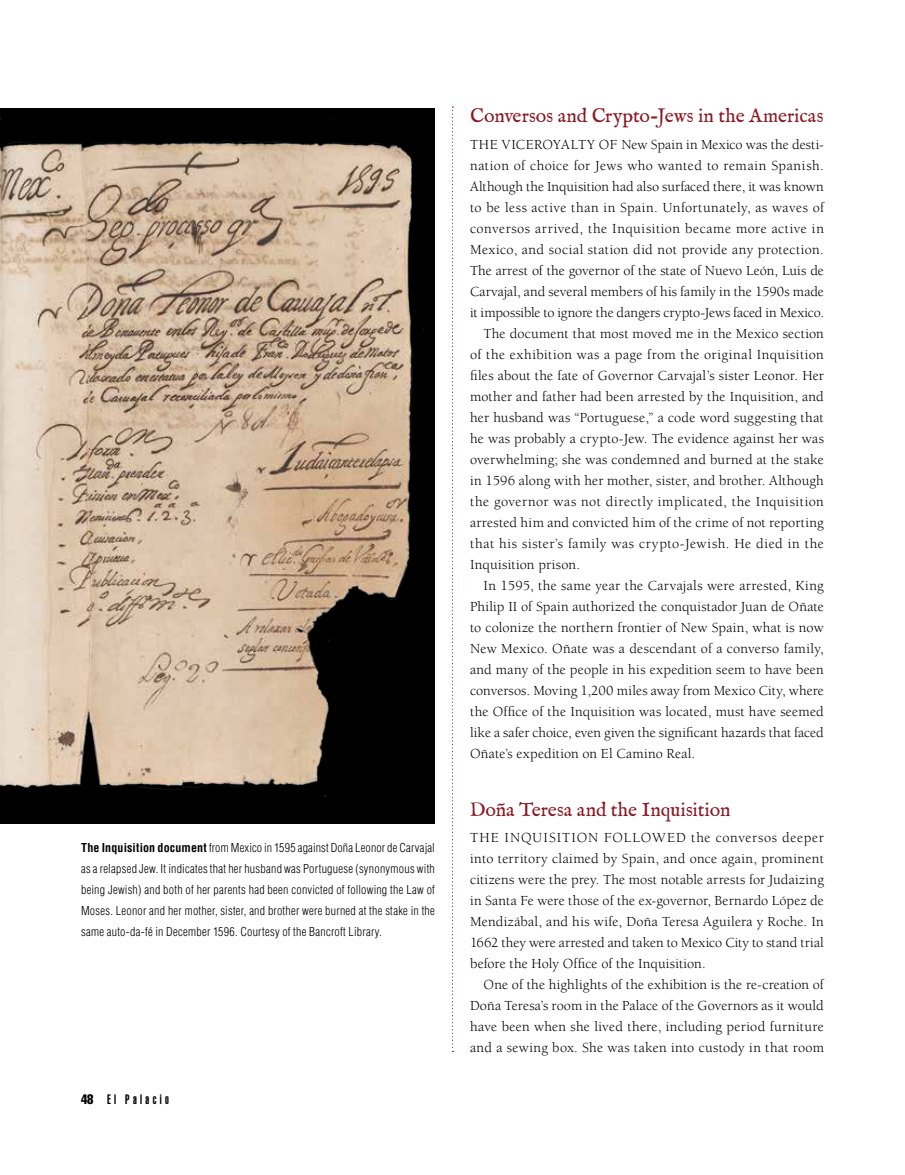
<style>
.page{position:relative;width:905px;height:1175px;background:#fff}
.page>*{position:absolute;margin:0;border:0;box-sizing:border-box;transform-origin:0 0}
.t1{font:16.5px "IM FELL English Roman";color:#8a1722}
.t2{font:14.25px/21px "Berkeley";letter-spacing:.015em;color:#000;text-align:justify}
.t3{font:14.25px "Berkeley";letter-spacing:.035em;color:#000}
.t4{font:14.25px "Berkeley";letter-spacing:-.01em;color:#000}
.t5{font:14.25px "Berkeley";letter-spacing:-.005em;color:#000}
.t6{font:14.25px "Berkeley";letter-spacing:.045em;color:#000}
.t7{font:900 extra-condensed 13.5px "Helvetica";letter-spacing:.25em;color:#000}
.t8{font:300 condensed 12px/21px "Helvetica";letter-spacing:.025em;color:#000;text-align:justify}
.s1{font-weight:700}
.s2{font-weight:400}
</style>
<div class="page">
<svg style="left:452px;top:106px;width:1px;height:946px"></svg>
<div style="left:0;top:108px;width:435px;height:716px;background:#000"></div>
<img style="left:0;top:118px;width:424px;height:679px">
<p class="t8" style="left:81px;top:837px;width:355px"><span class="s1">The Inquisition document</span> from Mexico in 1595 against Doña Leonor de Carvajal as a relapsed Jew. It indicates that her husband was Portuguese (synonymous with being Jewish) and both of her parents had been convicted of following the Law of Moses. Leonor and her mother, sister, and brother were burned at the stake in the same auto-da-fé in December 1596. Courtesy of the Bancroft Library.</p>
<p class="t7" style="left:81px;top:1092px;width:89px"><span class="s2">48</span> El Palacio</p>
<p class="t1" style="left:470px;top:105px;width:355px">Conversos and Crypto-Jews in the Americas</p>
<p class="t2" style="left:470px;top:134px;width:355px">THE VICEROYALTY OF New Spain in Mexico was the desti-</p>
<p class="t2" style="left:470px;top:155px;width:355px">nation of choice for Jews who wanted to remain Spanish.</p>
<p class="t2" style="left:470px;top:176px;width:355px">Although the Inquisition had also surfaced there, it was known</p>
<p class="t2" style="left:470px;top:197px;width:355px">to be less active than in Spain. Unfortunately, as waves of</p>
<p class="t3" style="left:470px;top:221px;width:355px">conversos arrived, the Inquisition became more active in</p>
<p class="t2" style="left:470px;top:239px;width:355px">Mexico, and social station did not provide any protection.</p>
<p class="t5" style="left:470px;top:263px;width:355px">The arrest of the governor of the state of Nuevo León, Luis de</p>
<p class="t2" style="left:470px;top:281px;width:355px">Carvajal, and several members of his family in the 1590s made</p>
<p class="t4" style="left:470px;top:305px;width:355px">it impossible to ignore the dangers crypto-Jews faced in Mexico.</p>
<p class="t2" style="left:483px;top:323px;width:342px">The document that most moved me in the Mexico section</p>
<p class="t3" style="left:470px;top:347px;width:355px">of the exhibition was a page from the original Inquisition</p>
<p class="t2" style="left:470px;top:365px;width:355px">files about the fate of Governor Carvajal’s sister Leonor. Her</p>
<p class="t2" style="left:470px;top:386px;width:355px">mother and father had been arrested by the Inquisition, and</p>
<p class="t2" style="left:470px;top:407px;width:355px">her husband was “Portuguese,” a code word suggesting that</p>
<p class="t2" style="left:470px;top:428px;width:355px">he was probably a crypto-Jew. The evidence against her was</p>
<p class="t2" style="left:470px;top:449px;width:355px">overwhelming; she was condemned and burned at the stake</p>
<p class="t2" style="left:470px;top:470px;width:355px">in 1596 along with her mother, sister, and brother. Although</p>
<p class="t3" style="left:470px;top:494px;width:355px">the governor was not directly implicated, the Inquisition</p>
<p class="t2" style="left:470px;top:512px;width:355px">arrested him and convicted him of the crime of not reporting</p>
<p class="t6" style="left:470px;top:536px;width:355px">that his sister’s family was crypto-Jewish. He died in the</p>
<p class="t2" style="left:470px;top:554px;width:111px">Inquisition prison.</p>
<p class="t2" style="left:483px;top:575px;width:342px">In 1595, the same year the Carvajals were arrested, King</p>
<p class="t2" style="left:470px;top:596px;width:355px">Philip II of Spain authorized the conquistador Juan de Oñate</p>
<p class="t2" style="left:470px;top:617px;width:355px">to colonize the northern frontier of New Spain, what is now</p>
<p class="t2" style="left:470px;top:638px;width:355px">New Mexico. Oñate was a descendant of a converso family,</p>
<p class="t2" style="left:470px;top:659px;width:355px">and many of the people in his expedition seem to have been</p>
<p class="t2" style="left:470px;top:680px;width:355px">conversos. Moving 1,200 miles away from Mexico City, where</p>
<p class="t2" style="left:470px;top:701px;width:355px">the Office of the Inquisition was located, must have seemed</p>
<p class="t2" style="left:470px;top:722px;width:355px">like a safer choice, even given the significant hazards that faced</p>
<p class="t2" style="left:470px;top:743px;width:226px">Oñate’s expedition on El Camino Real.</p>
<p class="t1" style="left:470px;top:798px;width:262px">Doña Teresa and the Inquisition</p>
<p class="t2" style="left:470px;top:827px;width:355px">THE INQUISITION FOLLOWED the conversos deeper into territory claimed by Spain, and once again, prominent citizens were the prey. The most notable arrests for Judaizing in Santa Fe were those of the ex-governor, Bernardo López de Mendizábal, and his wife, Doña Teresa Aguilera y Roche. In 1662 they were arrested and taken to Mexico City to stand trial before the Holy Office of the Inquisition.</p>
<p class="t2" style="left:470px;top:974px;width:355px;text-indent:13px">One of the highlights of the exhibition is the re-creation of Doña Teresa’s room in the Palace of the Governors as it would have been when she lived there, including period furniture and a sewing box. She was taken into custody in that room</p>
</div>
